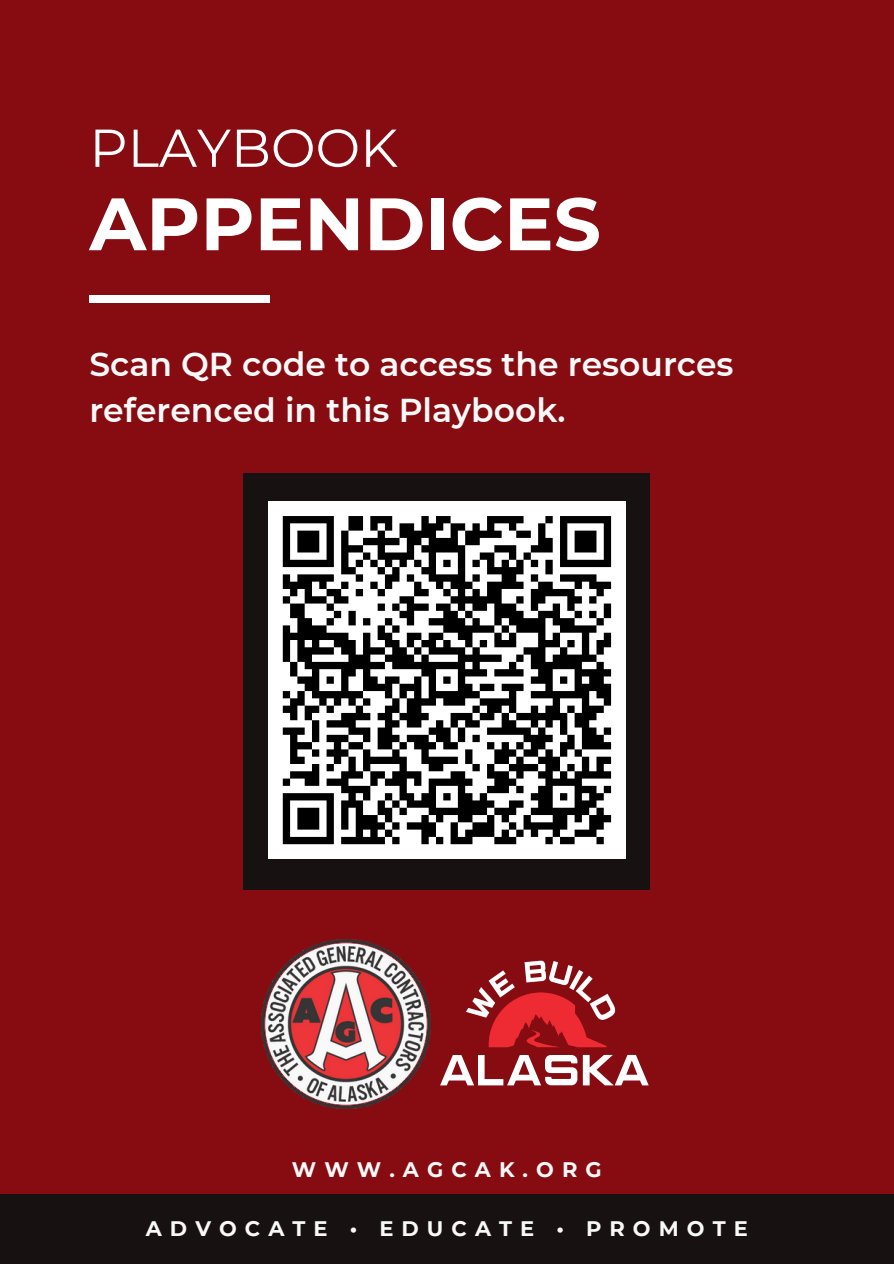
<style>
.page{position:relative;width:894px;height:1264px;background:#fff}
.page>*{position:absolute;margin:0;border:0;box-sizing:border-box;transform-origin:0 0}
.t1{font:700 74.1px "Montserrat";color:#fff}
.t2{font:53.1px "Montserrat";color:#fff}
.t3{font:600 33px/46.2px "Montserrat";color:#f9f9f9}
.t4{font:700 21px "Montserrat";letter-spacing:.385em;color:#f9f9f9}
</style>
<div class="page">
<div style="left:0;top:0;width:893px;height:1263px;background:#860c11"></div>
<div style="left:243px;top:473px;width:407px;height:417px;background:#181111"></div>
<div style="left:268px;top:501px;width:357px;height:357px;background:#fff"></div>
<svg style="left:282px;top:516px;width:330px;height:329px"></svg>
<div style="left:89px;top:295px;width:181px;height:7px;background:#fff"></div>
<div style="left:0;top:1194px;width:893px;height:69px;background:#181111"></div>
<img style="left:466px;top:960px;width:150px;height:88px">
<svg style="left:440px;top:1054px;width:208px;height:31px"></svg>
<img style="left:261px;top:939px;width:170px;height:170px">
<h1 class="t2" style="left:89px;top:115px;width:310px">PLAYBOOK</h1>
<h3 class="t1" style="left:89px;top:178px;width:513px">APPENDICES</h3>
<h2 class="t3" style="left:89px;top:341px;width:645px">Scan QR code to access the resources referenced in this Playbook.</h2>
<p class="t4" style="left:292px;top:1156px;width:311px">WWW.AGCAK.ORG</p>
<p class="t4" style="left:146px;top:1215px;width:603px">ADVOCATE • EDUCATE • PROMOTE</p>
</div>
